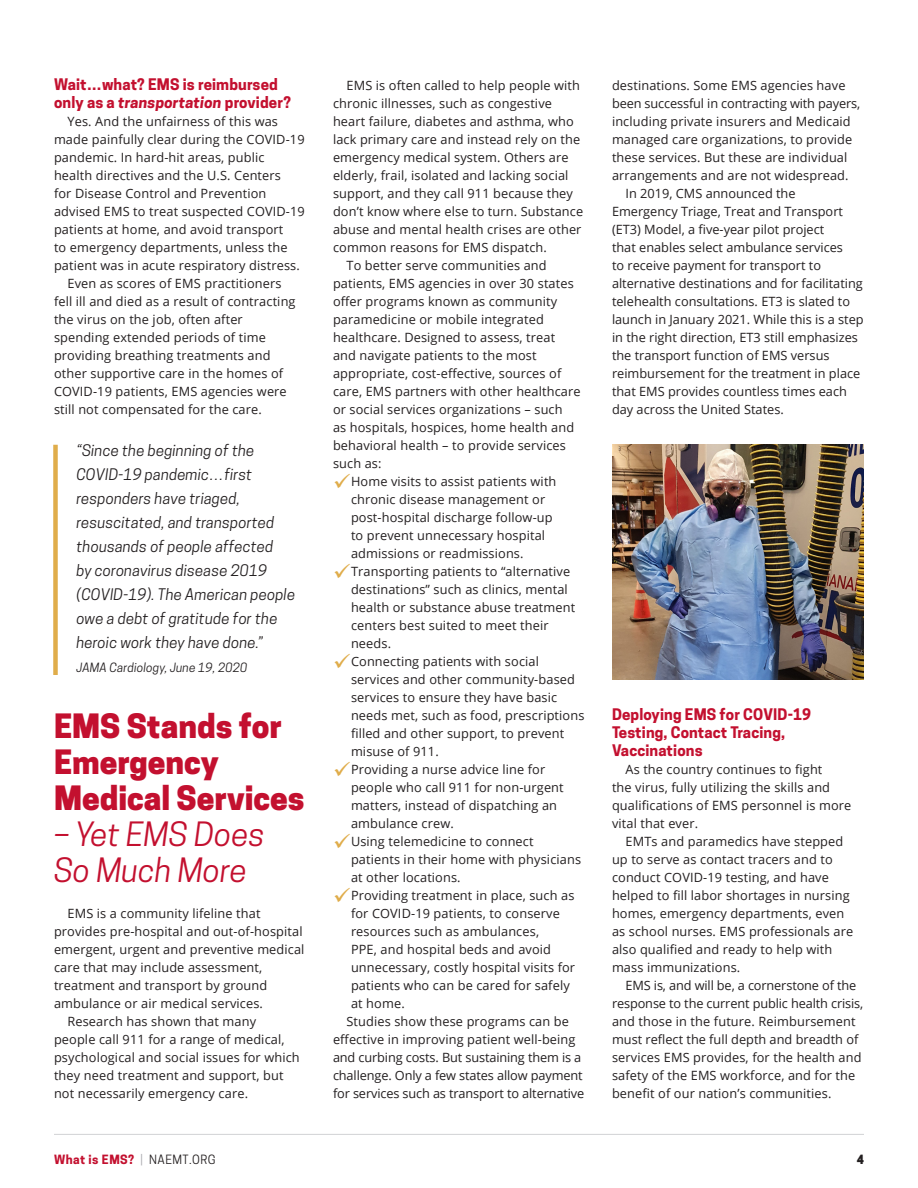
<style>
.page{position:relative;width:918px;height:1188px;background:#fff}
.page>*{position:absolute;margin:0;border:0;box-sizing:border-box;transform-origin:0 0}
.Heading_1{font:800 31.5px/36px "Cooper Hewitt";color:#c3102f}
.Heading_1-2{font:italic 31.5px/36px "Cooper Hewitt";color:#c3102f}
.Pull_Out{font:italic 15px/24px "Cooper Hewitt";letter-spacing:.01em;color:#231f20}
.Heading_2{font:700 15px/18px "Cooper Hewitt";letter-spacing:.01em;color:#c3102f}
.t1{font:12.75px/18px "Open Sans";letter-spacing:.01em;color:#231f20}
.t2{font:12.75px/18px "Open Sans";letter-spacing:-.01em;color:#231f20}
.Pull_Out-2{font:italic 12px "Cooper Hewitt";letter-spacing:.01em;color:#231f20}
.t3{font:700 12px "Cooper Hewitt";letter-spacing:.04em;color:#c3102f}
.t4{font:800 12px "Cooper Hewitt";color:#231f20}
.s1{font-style:italic}
.s2{color:#e0ad4b}
.s3{font-weight:400;color:#a8a9ad}
.s4{font-weight:400;color:#231f20}
</style>
<div class="page">
<hr style="left:54px;top:1134px;width:810px;height:1px;background:#d1d2d4">
<div style="left:53px;top:445px;width:5px;height:230px;background:#e0ad4b"></div>
<img style="left:612px;top:444px;width:252px;height:236px">
<p class="Heading_2" style="left:54px;top:75px;width:238px">Wait…what? EMS is reimbursed only as a <span class="s1">transportation</span> provider?</p>
<p class="t1" style="left:54px;top:112px;width:252px;text-indent:14px">Yes. And the unfairness of this was made painfully clear during the COVID-19 pandemic. In hard-hit areas, public health directives and the U.S. Centers<br>for Disease Control and Prevention advised EMS to treat suspected COVID-19 patients at home, and avoid transport<br>to emergency departments, unless the patient was in acute respiratory distress.</p>
<p class="t1" style="left:54px;top:274px;width:243px;text-indent:14px">Even as scores of EMS practitioners fell ill and died as a result of contracting the virus on the job, often after spending extended periods of time providing breathing treatments and other supportive care in the homes of COVID-19 patients, EMS agencies were still not compensated for the care.</p>
<p class="Pull_Out" style="left:76px;top:438px;width:220px">“Since the beginning of the<br>COVID-19 pandemic…first responders have triaged, resuscitated, and transported thousands of people affected<br>by coronavirus disease 2019 (COVID-19). The American people owe a debt of gratitude for the heroic work they have done.”</p>
<p class="Pull_Out-2" style="left:76px;top:660px;width:172px">JAMA Cardiology, June 19, 2020</p>
<p class="Heading_1" style="left:54px;top:708px;width:252px">EMS Stands for<br>Emergency<br>Medical Services</p>
<p class="Heading_1-2" style="left:54px;top:816px;width:212px">– Yet EMS Does<br>So Much More</p>
<p class="t1" style="left:54px;top:904px;width:252px;text-indent:14px">EMS is a community lifeline that provides pre-hospital and out-of-hospital emergent, urgent and preventive medical care that may include assessment, treatment and transport by ground ambulance or air medical services.</p>
<p class="t1" style="left:54px;top:1012px;width:247px;text-indent:14px">Research has shown that many people call 911 for a range of medical, psychological and social issues for which they need treatment and support, but not necessarily emergency care.</p>
<p class="t1" style="left:333px;top:76px;width:252px;text-indent:14px">EMS is often called to help people with chronic illnesses, such as congestive heart failure, diabetes and asthma, who lack primary care and instead rely on the emergency medical system. Others are elderly, frail, isolated and lacking social support, and they call 911 because they don’t know where else to turn. Substance abuse and mental health crises are other common reasons for EMS dispatch.</p>
<p class="t1" style="left:333px;top:256px;width:249px;text-indent:14px">To better serve communities and patients, EMS agencies in over 30 states offer programs known as community paramedicine or mobile integrated healthcare. Designed to assess, treat and navigate patients to the most appropriate, cost-effective, sources of care, EMS partners with other healthcare or social services organizations – such<br>as hospitals, hospices, home health and behavioral health – to provide services such as:</p>
<p class="t1" style="left:351px;top:472px;width:207px;text-indent:-18px"><span class="s2">✓</span>Home visits to assist patients with chronic disease management or post-hospital discharge follow-up to prevent unnecessary hospital admissions or readmissions.</p>
<p class="t1" style="left:351px;top:562px;width:226px;text-indent:-18px"><span class="s2">✓</span>Transporting patients to “alternative destinations” such as clinics, mental health or substance abuse treatment centers best suited to meet their needs.</p>
<p class="t1" style="left:351px;top:652px;width:235px;text-indent:-18px"><span class="s2">✓</span>Connecting patients with social services and other community-based services to ensure they have basic needs met, such as food, prescriptions filled and other support, to prevent misuse of 911.</p>
<p class="t1" style="left:351px;top:760px;width:214px;text-indent:-18px"><span class="s2">✓</span>Providing a nurse advice line for people who call 911 for non-urgent matters, instead of dispatching an ambulance crew.</p>
<p class="t1" style="left:351px;top:832px;width:232px;text-indent:-18px"><span class="s2">✓</span>Using telemedicine to connect patients in their home with physicians at other locations.</p>
<p class="t1" style="left:351px;top:886px;width:226px;text-indent:-18px"><span class="s2">✓</span>Providing treatment in place, such as for COVID-19 patients, to conserve resources such as ambulances,<br>PPE, and hospital beds and avoid unnecessary, costly hospital visits for patients who can be cared for safely at home.</p>
<p class="t2" style="left:333px;top:1012px;width:253px;text-indent:14px">Studies show these programs can be effective in improving patient well-being and curbing costs. But sustaining them is a challenge. Only a few states allow payment for services such as transport to alternative</p>
<p class="t1" style="left:612px;top:76px;width:250px">destinations. Some EMS agencies have been successful in contracting with payers, including private insurers and Medicaid managed care organizations, to provide these services. But these are individual arrangements and are not widespread.</p>
<p class="t1" style="left:612px;top:184px;width:253px;text-indent:14px">In 2019, CMS announced the Emergency Triage, Treat and Transport (ET3) Model, a five-year pilot project<br>that enables select ambulance services<br>to receive payment for transport to alternative destinations and for facilitating telehealth consultations. ET3 is slated to launch in January 2021. While this is a step in the right direction, ET3 still emphasizes the transport function of EMS versus reimbursement for the treatment in place that EMS provides countless times each day across the United States.</p>
<p class="Heading_2" style="left:612px;top:705px;width:201px">Deploying EMS for COVID-19<br>Testing, Contact Tracing,<br>Vaccinations</p>
<p class="t1" style="left:612px;top:760px;width:241px;text-indent:14px">As the country continues to fight<br>the virus, fully utilizing the skills and qualifications of EMS personnel is more vital that ever.</p>
<p class="t1" style="left:612px;top:832px;width:243px;text-indent:14px">EMTs and paramedics have stepped up to serve as contact tracers and to conduct COVID-19 testing, and have helped to fill labor shortages in nursing homes, emergency departments, even as school nurses. EMS professionals are also qualified and ready to help with mass immunizations.</p>
<p class="t1" style="left:612px;top:976px;width:253px;text-indent:14px">EMS is, and will be, a cornerstone of the response to the current public health crisis, and those in the future. Reimbursement must reflect the full depth and breadth of services EMS provides, for the health and safety of the EMS workforce, and for the benefit of our nation’s communities.</p>
<p class="t3" style="left:54px;top:1152px;width:163px">What is EMS? <span class="s3">|</span> <span class="s4">NAEMT.ORG</span></p>
<p class="t4" style="left:857px;top:1152px;width:9px">4</p>
</div>
